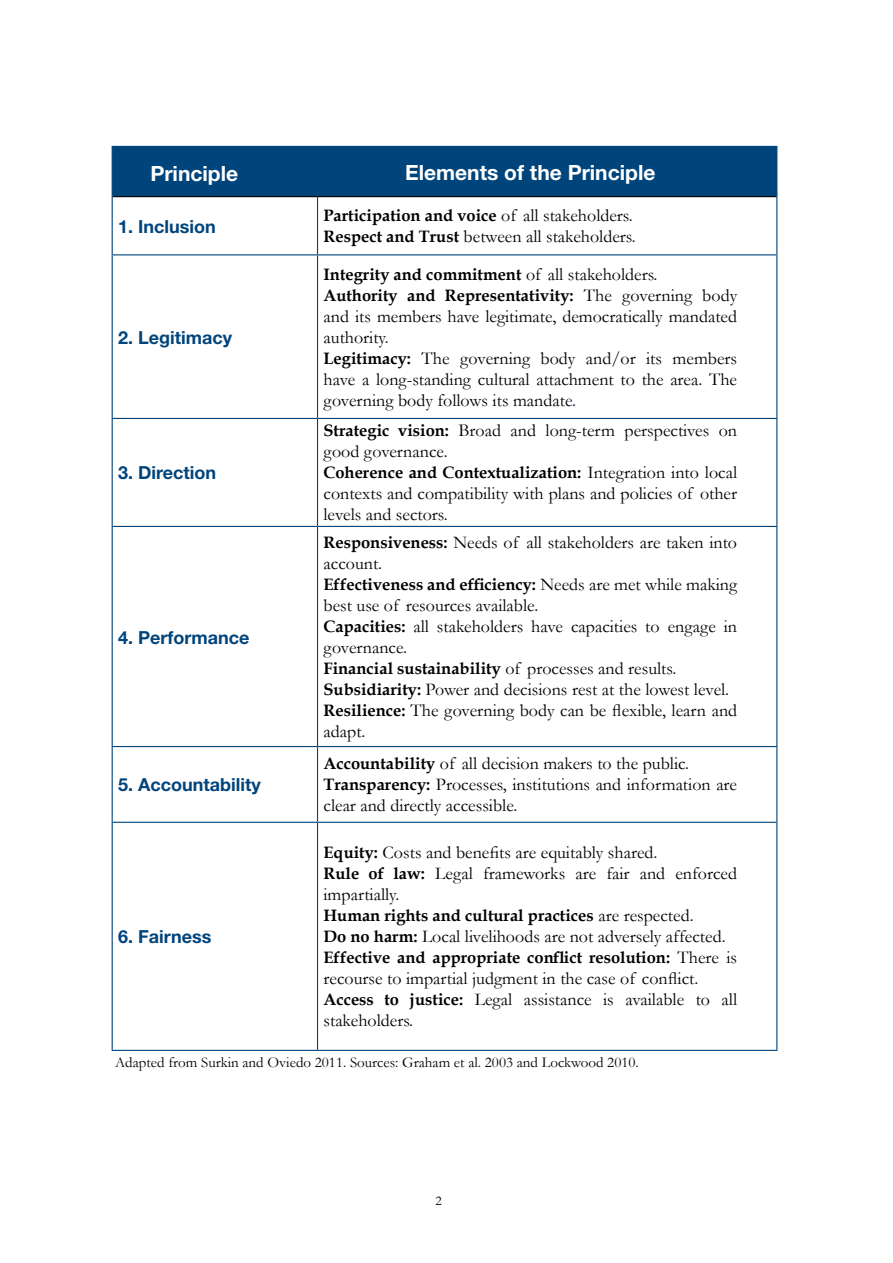
<style>
.page{position:relative;width:893px;height:1263px;background:#fff}
.page>*{position:absolute;margin:0;border:0;box-sizing:border-box;transform-origin:0 0}
.t1{font:700 21px "Helvetica Neue";color:#fff}
.t2{font:18px/21px "Garamond";color:#000}
.t3{font:700 18px "Helvetica Neue";color:#00447c}
.t4{font:700 16.5px/21px "Book Antiqua";color:#000}
.t5{font:15px "Garamond";color:#000}
.t6{font:13.5px "Garamond";color:#000}
.s1{font-family:"Garamond";font-weight:400;font-size:18px}
.s2{font-family:"Book Antiqua";font-weight:700;font-size:16.5px}
.s3{color:#006}
</style>
<div class="page">
<div style="left:113px;top:147px;width:663px;height:49px;background:#00447c"></div>
<hr style="left:112px;top:146px;width:205px;height:1px;background:#00447c">
<hr style="left:112px;top:147px;width:1px;height:50px;background:#00447c">
<hr style="left:112px;top:197px;width:1px;height:57px;background:#00447c">
<hr style="left:112px;top:254px;width:205px;height:1px;background:#00447c">
<hr style="left:112px;top:255px;width:1px;height:163px;background:#00447c">
<hr style="left:112px;top:418px;width:205px;height:1px;background:#00447c">
<hr style="left:112px;top:419px;width:1px;height:107px;background:#00447c">
<hr style="left:112px;top:526px;width:205px;height:1px;background:#00447c">
<hr style="left:112px;top:527px;width:1px;height:219px;background:#00447c">
<hr style="left:112px;top:746px;width:205px;height:1px;background:#00447c">
<hr style="left:112px;top:747px;width:1px;height:75px;background:#00447c">
<hr style="left:112px;top:822px;width:205px;height:1px;background:#00447c">
<hr style="left:112px;top:823px;width:1px;height:227px;background:#00447c">
<hr style="left:112px;top:1050px;width:205px;height:1px;background:#00447c">
<hr style="left:113px;top:196px;width:204px;height:1px;background:#000">
<hr style="left:317px;top:146px;width:460px;height:1px;background:#00447c">
<hr style="left:317px;top:147px;width:1px;height:49px;background:#00447c">
<hr style="left:776px;top:147px;width:1px;height:50px;background:#00447c">
<hr style="left:317px;top:197px;width:1px;height:57px;background:#00447c">
<hr style="left:776px;top:197px;width:1px;height:57px;background:#00447c">
<hr style="left:317px;top:254px;width:460px;height:1px;background:#00447c">
<hr style="left:317px;top:255px;width:1px;height:163px;background:#00447c">
<hr style="left:776px;top:255px;width:1px;height:163px;background:#00447c">
<hr style="left:317px;top:418px;width:460px;height:1px;background:#00447c">
<hr style="left:317px;top:419px;width:1px;height:107px;background:#00447c">
<hr style="left:776px;top:419px;width:1px;height:107px;background:#00447c">
<hr style="left:317px;top:526px;width:460px;height:1px;background:#00447c">
<hr style="left:317px;top:527px;width:1px;height:219px;background:#00447c">
<hr style="left:776px;top:527px;width:1px;height:219px;background:#00447c">
<hr style="left:317px;top:746px;width:460px;height:1px;background:#00447c">
<hr style="left:317px;top:747px;width:1px;height:75px;background:#00447c">
<hr style="left:776px;top:747px;width:1px;height:75px;background:#00447c">
<hr style="left:317px;top:822px;width:460px;height:1px;background:#00447c">
<hr style="left:317px;top:823px;width:1px;height:227px;background:#00447c">
<hr style="left:776px;top:823px;width:1px;height:227px;background:#00447c">
<hr style="left:317px;top:1050px;width:460px;height:1px;background:#00447c">
<hr style="left:317px;top:196px;width:459px;height:1px;background:#000">
<p class="t1" style="left:150px;top:161px;width:89px">Principle</p>
<p class="t1" style="left:405px;top:159px;width:252px">Elements of the Principle</p>
<p class="t3" style="left:118px;top:215px;width:99px">1. Inclusion</p>
<p class="t4" style="left:323px;top:205px;width:311px">Participation and voice <span class="s1">of all stakeholders.</span></p>
<p class="t2" style="left:323px;top:226px;width:314px"><span class="s2">Respect and Trust</span> between all stakeholders.</p>
<p class="t3" style="left:118px;top:326px;width:115px">2. Legitimacy</p>
<p class="t3" style="left:118px;top:462px;width:99px">3. Direction</p>
<p class="t3" style="left:118px;top:626px;width:133px">4. Performance</p>
<p class="t3" style="left:118px;top:774px;width:144px">5. Accountability</p>
<p class="t4" style="left:323px;top:264px;width:415px">Integrity and commitment <span class="s1">of all stakeholders.<br></span>Authority and Representativity: <span class="s1">The governing body</span></p>
<p class="t2" style="left:323px;top:305px;width:415px">and its members have legitimate, democratically mandated authority.<br><span class="s2">Legitimacy:</span> The governing body and/or its members have a long-standing cultural attachment to the area. The governing body follows its mandate<span class="s3">.</span></p>
<p class="t2" style="left:323px;top:420px;width:415px"><span class="s2">Strategic vision:</span> Broad and long-term perspectives on good governance.</p>
<p class="t4" style="left:323px;top:462px;width:415px">Coherence and Contextualization: <span class="s1">Integration into local</span></p>
<p class="t2" style="left:324px;top:483px;width:415px">contexts and compatibility with plans and policies of other levels and sectors.</p>
<p class="t2" style="left:323px;top:532px;width:415px"><span class="s2">Responsiveness:</span> Needs of all stakeholders are taken into account.</p>
<p class="t4" style="left:323px;top:574px;width:415px">Effectiveness and efficiency: <span class="s1">Needs are met while making</span></p>
<p class="t2" style="left:323px;top:595px;width:415px">best use of resources available.<br><span class="s2">Capacities:</span> all stakeholders have capacities to engage in governance.</p>
<p class="t4" style="left:323px;top:658px;width:354px">Financial sustainability <span class="s1">of processes and results.</span></p>
<p class="t2" style="left:323px;top:679px;width:415px"><span class="s2">Subsidiarity:</span> Power and decisions rest at the lowest level.<br><span class="s2">Resilience:</span> The governing body can be flexible, learn and adapt.</p>
<p class="t2" style="left:323px;top:753px;width:415px"><span class="s2">Accountability</span> of all decision makers to the public.<br><span class="s2">Transparency:</span> Processes, institutions and information are clear and directly accessible.</p>
<p class="t2" style="left:323px;top:842px;width:415px"><span class="s2">Equity:</span> Costs and benefits are equitably shared.<br><span class="s2">Rule of law:</span> Legal frameworks are fair and enforced impartially.</p>
<p class="t4" style="left:323px;top:905px;width:372px">Human rights and cultural practices <span class="s1">are respected.</span></p>
<p class="t2" style="left:323px;top:926px;width:404px"><span class="s2">Do no harm:</span> Local livelihoods are not adversely affected.</p>
<p class="t4" style="left:323px;top:947px;width:415px">Effective and appropriate conflict resolution: <span class="s1">There is</span></p>
<p class="t2" style="left:323px;top:968px;width:415px">recourse to impartial judgment in the case of conflict.<br><span class="s2">Access to justice:</span> Legal assistance is available to all stakeholders.</p>
<p class="t5" style="left:115px;top:1053px;width:525px">Adapted from Surkin and Oviedo 2011. Sources: Graham et al. 2003 and Lockwood 2010.</p>
<p class="t3" style="left:118px;top:926px;width:95px">6. Fairness</p>
<p class="t6" style="left:435px;top:1193px;width:8px">2</p>
</div>
